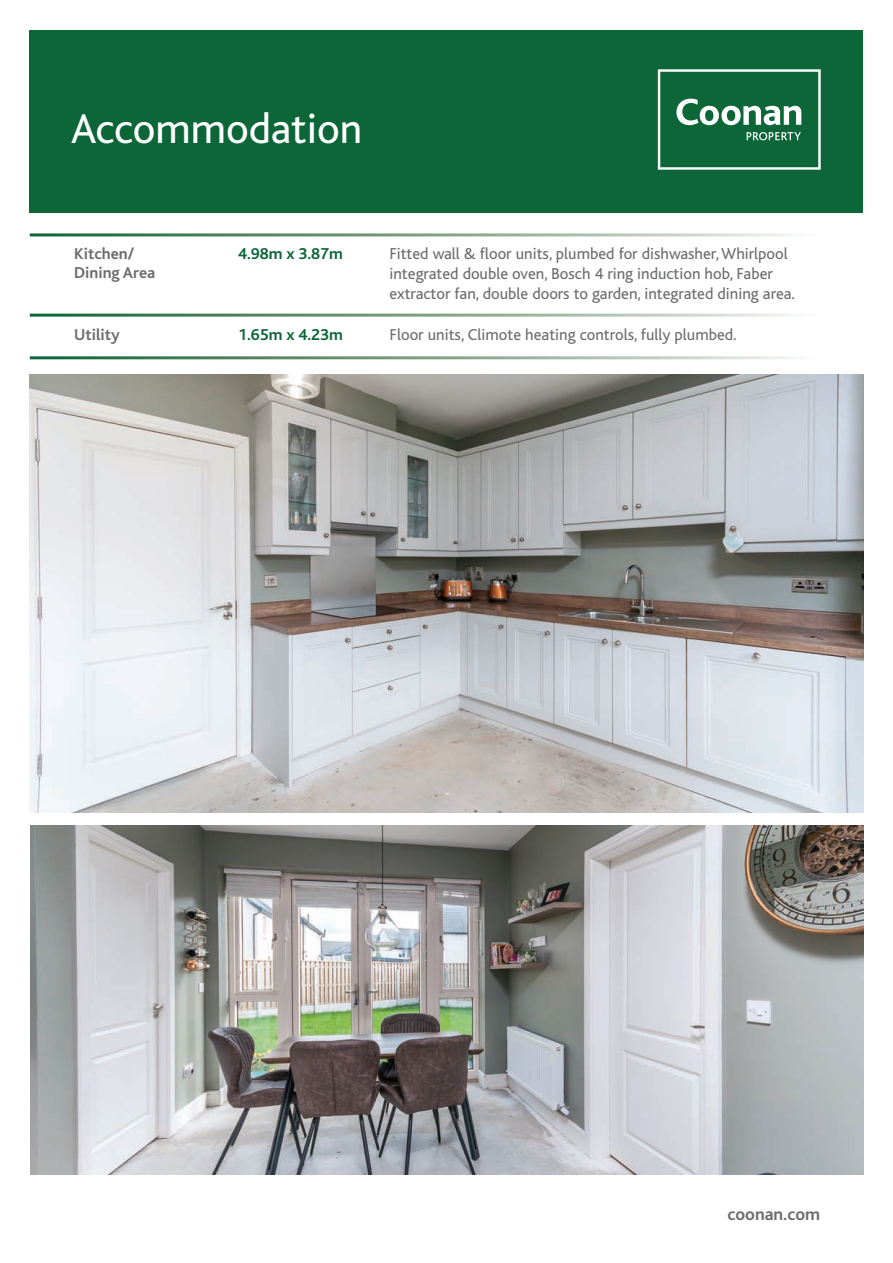
<style>
.page{position:relative;width:893px;height:1263px;background:#fff}
.page>*{position:absolute;margin:0;border:0;box-sizing:border-box;transform-origin:0 0}
.t1{font:43.5px "Bliss";color:#fff}
.t2{font:700 18px "Bliss";color:#6c6d70}
.t3{font:16.5px/20.1px "Bliss";color:#6c6d70}
.t4{font:700 16.5px/18.6px "Bliss";color:#6c6d70}
.t5{font:700 16.5px "Bliss";color:#0c6638}
</style>
<div class="page">
<div style="left:30px;top:30px;width:833px;height:183px;background:#0c6638"></div>
<svg style="left:658px;top:69px;width:163px;height:101px"></svg>
<img style="left:30px;top:374px;width:833px;height:439px">
<img style="left:30px;top:826px;width:833px;height:348px">
<h1 class="t1" style="left:71px;top:106px;width:293px">Accommodation</h1>
<p class="t4" style="left:74px;top:245px;width:83px">Kitchen/<br>Dining Area</p>
<p class="t5" style="left:238px;top:245px;width:106px">4.98m x 3.87m</p>
<p class="t3" style="left:389px;top:244px;width:407px">Fitted wall &amp; floor units, plumbed for dishwasher, Whirlpool integrated double oven, Bosch 4 ring induction hob, Faber extractor fan, double doors to garden, integrated dining area.</p>
<p class="t4" style="left:74px;top:326px;width:47px">Utility</p>
<p class="t5" style="left:238px;top:326px;width:106px">1.65m x 4.23m</p>
<p class="t3" style="left:389px;top:325px;width:349px">Floor units, Climote heating controls, fully plumbed.</p>
<p class="t2" style="left:727px;top:1205px;width:94px">coonan.com</p>
</div>
